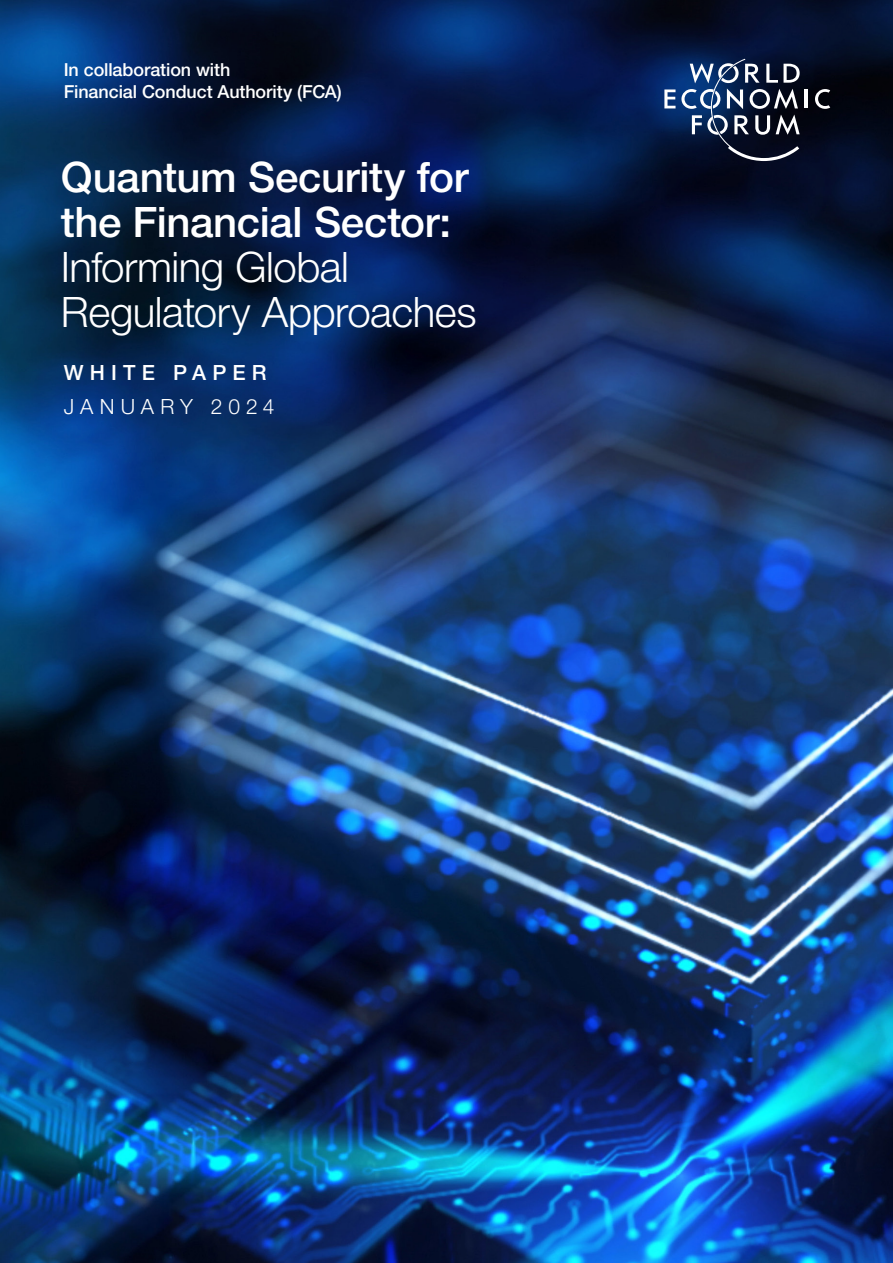
<style>
.page{position:relative;width:893px;height:1263px;background:#fff}
.page>*{position:absolute;margin:0;border:0;box-sizing:border-box;transform-origin:0 0}
.t1{font:500 42px/45px "Helvetica Neue LT Pro";letter-spacing:-.01em;color:#fff}
.t2{font:300 42px/45px "Helvetica Neue LT Pro";letter-spacing:-.01em;color:#fff}
.t3{font:300 21px "Helvetica Neue LT Pro";letter-spacing:.28em;color:#fff}
.t4{font:500 21px "Helvetica Neue LT Pro";letter-spacing:.295em;color:#fff}
.t5{font:500 18px/21.6px "Helvetica Neue LT Pro";letter-spacing:-.005em;color:#fff}
</style>
<div class="page">
<img style="left:0;top:1188px;width:893px;height:75px">
<img style="left:0;top:0;width:893px;height:1188px">
<svg style="left:664px;top:89px;width:11px;height:19px"></svg>
<hr style="left:805px;top:89px;width:3px;height:19px;background:#fff">
<svg style="left:815px;top:89px;width:15px;height:20px"></svg>
<svg style="left:681px;top:59px;width:119px;height:102px;background:#364560"></svg>
<p class="t5" style="left:64px;top:59px;width:280px">In collaboration with<br>Financial Conduct Authority (FCA)</p>
<h1 class="t1" style="left:61px;top:154px;width:409px">Quantum Security for the Financial Sector:</h1>
<h1 class="t2" style="left:61px;top:244px;width:417px">Informing Global<br>Regulatory Approaches</h1>
<p class="t4" style="left:64px;top:360px;width:204px">WHITE PAPER</p>
<p class="t3" style="left:64px;top:394px;width:212px">JANUARY 2024</p>
</div>
